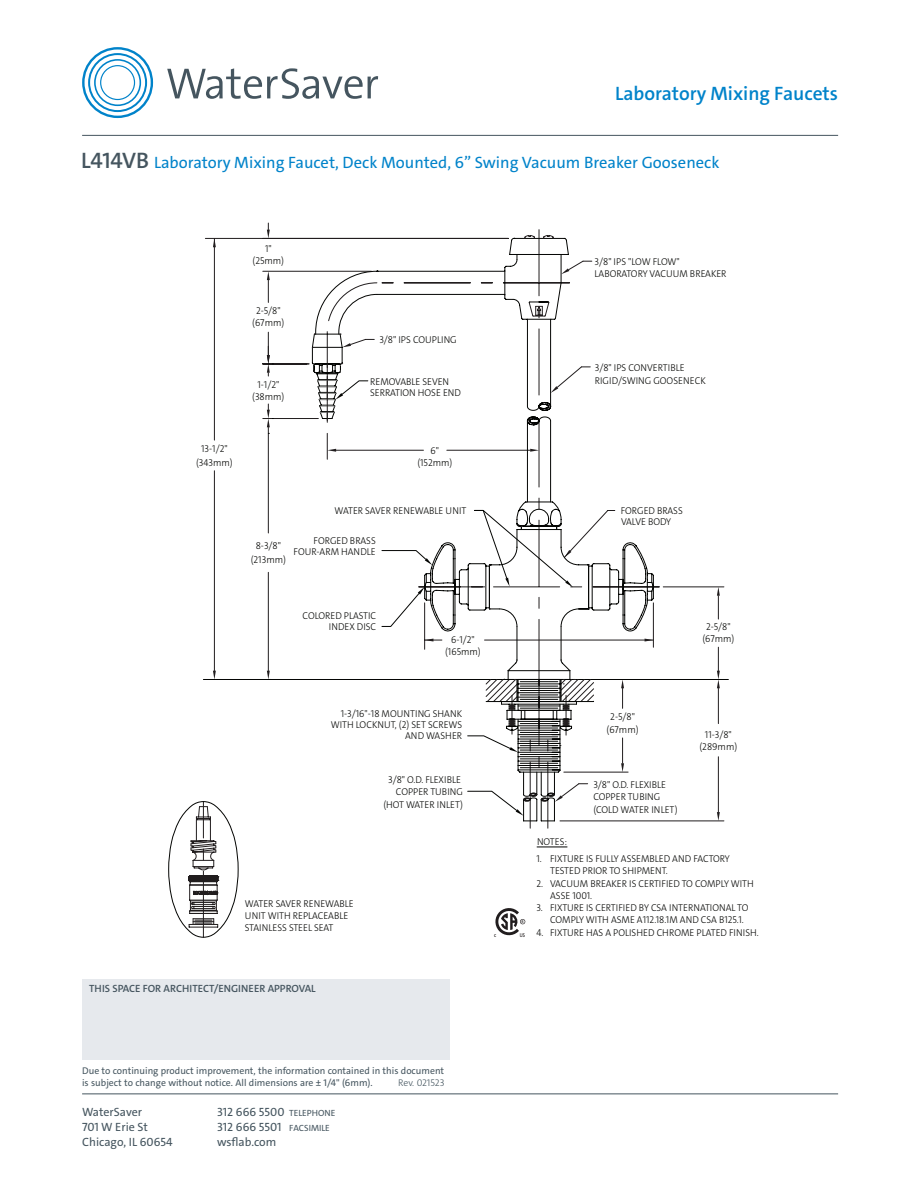
<style>
.page{position:relative;width:918px;height:1188px;background:#fff}
.page>*{position:absolute;margin:0;border:0;box-sizing:border-box;transform-origin:0 0}
.t1{font:600 19.5px "The Sans C4 s";color:#0083ca}
.t2{font:16.5px "The Sans C4 s";color:#0083ca}
.t3{font:12px "The Sans C4 s";color:#45555f}
.t4{font:600 10.5px "The Sans C4 s";color:#45555f}
.t5{font:300 9.9px/11.7px "The Sans C4 s";color:#040503;scale:.95 1}
.t6{font:9.75px/11.7px "The Sans C4 s";color:#45555f}
.Body{font:300 9.75px "The Sans C4 s";letter-spacing:-.01em;color:#45555f}
.t7{font:600 5.55px "The Sans C4 s";color:#211d1e;scale:.8 1}
.t8{font:600 3.9px "The Sans C4 s";color:#211d1e}
.s1{font-weight:600;font-size:22.5px;color:#45555f}
.s2{font-size:9px}
</style>
<div class="page">
<hr style="left:82px;top:1094px;width:756px;height:1px;background:#45555f">
<div style="left:82px;top:979px;width:367px;height:81px;background:#e6e9ed"></div>
<hr style="left:82px;top:135px;width:756px;height:1px;background:#45555f">
<svg style="left:167px;top:68px;width:211px;height:31px"></svg>
<svg style="left:82px;top:47px;width:71px;height:71px"></svg>
<hr style="left:205px;top:238px;width:303px;height:1px;background:#211d1e">
<svg style="left:267px;top:223px;width:3px;height:15px"></svg>
<hr style="left:203px;top:679px;width:98px;height:1px;background:#040503">
<hr style="left:301px;top:679px;width:427px;height:1px;background:#040503">
<hr style="left:214px;top:238px;width:1px;height:202px;background:#211d1e">
<hr style="left:214px;top:471px;width:1px;height:200px;background:#211d1e">
<svg style="left:213px;top:238px;width:3px;height:9px"></svg>
<svg style="left:717px;top:588px;width:3px;height:31px"></svg>
<hr style="left:263px;top:271px;width:108px;height:1px;background:#211d1e">
<hr style="left:263px;top:364px;width:44px;height:1px;background:#211d1e">
<svg style="left:267px;top:271px;width:3px;height:31px"></svg>
<hr style="left:268px;top:572px;width:1px;height:99px;background:#211d1e">
<hr style="left:268px;top:427px;width:1px;height:106px;background:#211d1e">
<hr style="left:663px;top:587px;width:61px;height:1px;background:#211d1e">
<hr style="left:263px;top:418px;width:55px;height:1px;background:#211d1e">
<hr style="left:267px;top:364px;width:42px;height:1px;background:#211d1e">
<hr style="left:560px;top:821px;width:164px;height:1px;background:#211d1e">
<hr style="left:718px;top:757px;width:1px;height:55px;background:#211d1e">
<svg style="left:717px;top:812px;width:3px;height:9px"></svg>
<hr style="left:718px;top:688px;width:1px;height:36px;background:#211d1e">
<svg style="left:717px;top:647px;width:3px;height:41px"></svg>
<hr style="left:537px;top:847px;width:30px;height:1px;background:#040503">
<svg style="left:213px;top:671px;width:3px;height:8px"></svg>
<svg style="left:267px;top:671px;width:3px;height:8px"></svg>
<svg style="left:267px;top:332px;width:6px;height:44px"></svg>
<svg style="left:267px;top:404px;width:6px;height:23px"></svg>
<svg style="left:312px;top:235px;width:342px;height:586px"></svg>
<svg style="left:168px;top:801px;width:70px;height:137px"></svg>
<svg style="left:495px;top:908px;width:30px;height:28px"></svg>
<h1 class="t1" style="left:615px;top:81px;width:225px">Laboratory Mixing Faucets</h1>
<p class="t2" style="left:81px;top:152px;width:640px"><span class="s1">L414VB</span> Laboratory Mixing Faucet, Deck Mounted, 6” Swing Vacuum Breaker Gooseneck</p>
<p class="t5" style="left:201px;top:443px;width:29px">13-1/2"</p>
<p class="t5" style="left:196px;top:457px;width:40px">(343mm)</p>
<p class="t5" style="left:265px;top:243px;width:8px">1"</p>
<p class="t5" style="left:252px;top:255px;width:35px">(25mm)</p>
<p class="t5" style="left:256px;top:305px;width:27px">2-5/8"</p>
<p class="t5" style="left:252px;top:317px;width:35px">(67mm)</p>
<p class="t5" style="left:257px;top:379px;width:25px">1-1/2"</p>
<p class="t5" style="left:252px;top:391px;width:35px">(38mm)</p>
<p class="t5" style="left:379px;top:334px;width:83px">3/8" IPS COUPLING</p>
<p class="t5" style="left:370px;top:375px;width:85px">REMOVABLE SEVEN</p>
<p class="t5" style="left:370px;top:387px;width:97px">SERRATION HOSE END</p>
<p class="t5" style="left:431px;top:445px;width:11px">6"</p>
<p class="t5" style="left:417px;top:457px;width:38px">(152mm)</p>
<p class="t5" style="left:251px;top:539px;width:39px;line-height:14.1px;text-align:center">8-3/8" (213mm)</p>
<p class="t5" style="left:335px;top:505px;width:140px">WATER SAVER RENEWABLE UNIT</p>
<p class="t5" style="left:294px;top:535px;width:88px;line-height:10.6px;text-align:right">FORGED BRASS<br>FOUR-ARM HANDLE</p>
<p class="t5" style="left:303px;top:610px;width:79px;line-height:11.2px;text-align:right">COLORED PLASTIC<br>INDEX DISC</p>
<p class="t5" style="left:445px;top:634px;width:39px;line-height:12.1px;text-align:center">6-1/2" (165mm)</p>
<p class="t5" style="left:595px;top:256px;width:141px">3/8" IPS "LOW FLOW"<br>LABORATORY VACUUM BREAKER</p>
<p class="t5" style="left:595px;top:362px;width:96px">3/8" IPS CONVERTIBLE</p>
<p class="t5" style="left:595px;top:375px;width:118px">RIGID/SWING GOOSENECK</p>
<p class="t5" style="left:621px;top:506px;width:67px;line-height:10.8px">FORGED BRASS<br>VALVE BODY</p>
<p class="t5" style="left:702px;top:621px;width:35px;line-height:12.5px;text-align:center">2-5/8" (67mm)</p>
<p class="t5" style="left:331px;top:708px;width:140px;line-height:11.1px;text-align:right">1-3/16"-18 MOUNTING SHANK<br>WITH LOCKNUT, (2) SET SCREWS</p>
<p class="t5" style="left:405px;top:730px;width:62px">AND WASHER</p>
<p class="t5" style="left:388px;top:774px;width:78px">3/8" O.D. FLEXIBLE</p>
<p class="t5" style="left:383px;top:799px;width:85px">(HOT WATER INLET)</p>
<p class="t5" style="left:396px;top:786px;width:72px">COPPER TUBING</p>
<p class="t5" style="left:245px;top:898px;width:116px">WATER SAVER RENEWABLE</p>
<p class="t5" style="left:245px;top:910px;width:110px">UNIT WITH REPLACEABLE</p>
<p class="t5" style="left:245px;top:922px;width:95px">STAINLESS STEEL SEAT</p>
<p class="t4" style="left:89px;top:981px;width:228px">THIS SPACE FOR ARCHITECT/ENGINEER APPROVAL</p>
<p class="t8" style="left:521px;top:919px;width:4px">R</p>
<p class="t7" style="left:494px;top:931px;width:4px">C</p>
<p class="t7" style="left:520px;top:931px;width:8px">US</p>
<p class="t5" style="left:607px;top:711px;width:35px;line-height:12.5px;text-align:center">2-5/8" (67mm)</p>
<p class="t5" style="left:593px;top:778px;width:78px">3/8" O.D. FLEXIBLE</p>
<p class="t5" style="left:593px;top:804px;width:90px">(COLD WATER INLET)</p>
<p class="t5" style="left:593px;top:791px;width:72px">COPPER TUBING</p>
<p class="t5" style="left:705px;top:729px;width:30px">11-3/8"</p>
<p class="t5" style="left:699px;top:741px;width:41px">(289mm)</p>
<p class="t5" style="left:537px;top:836px;width:33px">NOTES:</p>
<p class="t5" style="left:550px;top:853px;width:191px;text-indent:-14px">1. FIXTURE IS FULLY ASSEMBLED AND FACTORY<br>TESTED PRIOR TO SHIPMENT.</p>
<p class="t5" style="left:550px;top:878px;width:216px;text-indent:-14px">2. VACUUM BREAKER IS CERTIFIED TO COMPLY WITH<br>ASSE 1001.</p>
<p class="t5" style="left:550px;top:902px;width:210px;text-indent:-14px">3. FIXTURE IS CERTIFIED BY CSA INTERNATIONAL TO<br>COMPLY WITH ASME A112.18.1M AND CSA B125.1.</p>
<p class="t5" style="left:536px;top:927px;width:236px">4. FIXTURE HAS A POLISHED CHROME PLATED FINISH.</p>
<p class="t6" style="left:82px;top:1065px;width:364px">Due to continuing product improvement, the information contained in this document is subject to change without notice. All dimensions are ± 1/4" (6mm).</p>
<p class="Body" style="left:398px;top:1077px;width:48px">Rev. 021523</p>
<p class="t3" style="left:82px;top:1104px;width:61px">WaterSaver</p>
<p class="t3" style="left:217px;top:1104px;width:120px">312 666 5500 <span class="s2">TELEPHONE</span></p>
<p class="t3" style="left:82px;top:1119px;width:67px">701 W Erie St</p>
<p class="t3" style="left:217px;top:1119px;width:114px">312 666 5501 <span class="s2">FACSIMILE</span></p>
<p class="t3" style="left:82px;top:1134px;width:92px">Chicago, IL 60654</p>
<p class="t3" style="left:217px;top:1134px;width:61px">wsflab.com</p>
</div>
